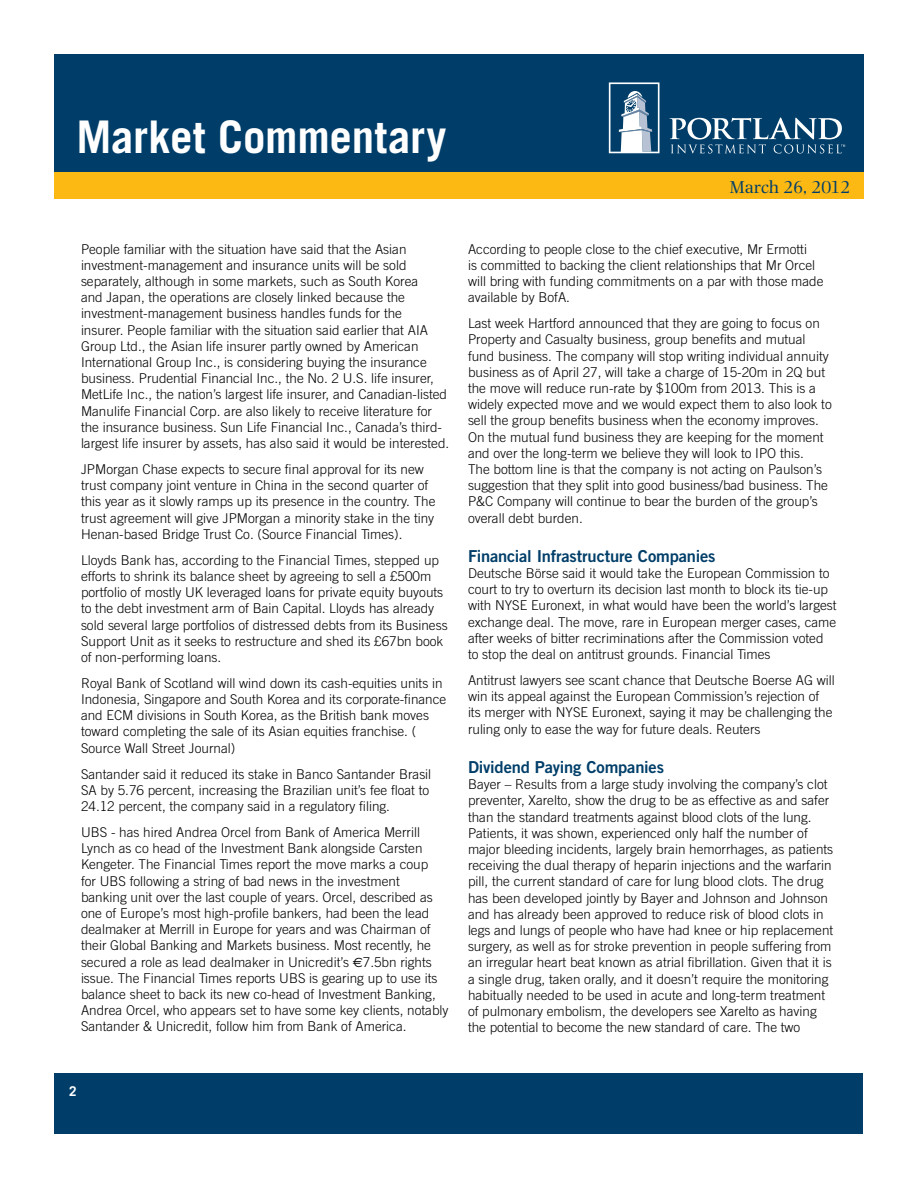
<style>
.page{position:relative;width:918px;height:1188px;background:#fff}
.page>*{position:absolute;margin:0;border:0;box-sizing:border-box;transform-origin:0 0}
.t1{font:700 45px "Trade Gothic";letter-spacing:-.005em;color:#fff}
.t2{font:18px "Photina";letter-spacing:-.025em;color:#003e69}
.t3{font:16.5px "Trade Gothic Bold Two";letter-spacing:-.01em;color:#003e69}
.t4{font:300 13.5px/16.2px "Trade Gothic";color:#000}
.t5{font:700 13.5px "Trade Gothic";color:#fff}
.s1{font-family:"Euro Sans";font-weight:400}
</style>
<div class="page">
<div style="left:55px;top:1073px;width:808px;height:60px;background:#003e69"></div>
<div style="left:54px;top:54px;width:810px;height:142px;background:#003e69"></div>
<svg style="left:609px;top:82px;width:51px;height:71px"></svg>
<svg style="left:670px;top:118px;width:175px;height:35px"></svg>
<div style="left:54px;top:172px;width:810px;height:28px;background:#fdb913"></div>
<h1 class="t1" style="left:76px;top:109px;width:371px">Market Commentary</h1>
<p class="t4" style="left:81px;top:241px;width:370px">People familiar with the situation have said that the Asian investment-management and insurance units will be sold separately, although in some markets, such as South Korea<br>and Japan, the operations are closely linked because the investment-management business handles funds for the<br>insurer. People familiar with the situation said earlier that AIA Group Ltd., the Asian life insurer partly owned by American International Group Inc., is considering buying the insurance business. Prudential Financial Inc., the No. 2 U.S. life insurer, MetLife Inc., the nation’s largest life insurer, and Canadian-listed Manulife Financial Corp. are also likely to receive literature for the insurance business. Sun Life Financial Inc., Canada’s third&shy;largest life insurer by assets, has also said it would be interested.</p>
<p class="t4" style="left:81px;top:461px;width:356px">JPMorgan Chase expects to secure final approval for its new trust company joint venture in China in the second quarter of this year as it slowly ramps up its presence in the country. The trust agreement will give JPMorgan a minority stake in the tiny Henan-based Bridge Trust Co. (Source Financial Times).</p>
<p class="t4" style="left:81px;top:552px;width:368px">Lloyds Bank has, according to the Financial Times, stepped up efforts to shrink its balance sheet by agreeing to sell a £500m portfolio of mostly UK leveraged loans for private equity buyouts to the debt investment arm of Bain Capital. Lloyds has already sold several large portfolios of distressed debts from its Business Support Unit as it seeks to restructure and shed its £67bn book of non-performing loans.</p>
<p class="t4" style="left:81px;top:675px;width:367px">Royal Bank of Scotland will wind down its cash-equities units in Indonesia, Singapore and South Korea and its corporate-finance and ECM divisions in South Korea, as the British bank moves toward completing the sale of its Asian equities franchise. ( Source Wall Street Journal)</p>
<p class="t4" style="left:81px;top:766px;width:352px">Santander said it reduced its stake in Banco Santander Brasil<br>SA by 5.76 percent, increasing the Brazilian unit’s fee float to<br>24.12 percent, the company said in a regulatory filing.</p>
<p class="t4" style="left:81px;top:824px;width:369px">UBS - has hired Andrea Orcel from Bank of America Merrill Lynch as co head of the Investment Bank alongside Carsten Kengeter. The Financial Times report the move marks a coup<br>for UBS following a string of bad news in the investment banking unit over the last couple of years. Orcel, described as one of Europe’s most high-profile bankers, had been the lead dealmaker at Merrill in Europe for years and was Chairman of their Global Banking and Markets business. Most recently, he secured a role as lead dealmaker in Unicredit’s <span class="s1">€</span>7.5bn rights issue. The Financial Times reports UBS is gearing up to use its balance sheet to back its new co-head of Investment Banking, Andrea Orcel, who appears set to have some key clients, notably Santander &amp; Unicredit, follow him from Bank of America.</p>
<h2 class="t2" style="left:730px;top:177px;width:122px">March 26, 2012</h2>
<p class="t4" style="left:468px;top:241px;width:357px">According to people close to the chief executive, Mr Ermotti<br>is committed to backing the client relationships that Mr Orcel will bring with funding commitments on a par with those made available by BofA.</p>
<p class="t4" style="left:468px;top:315px;width:365px">Last week Hartford announced that they are going to focus on Property and Casualty business, group benefits and mutual fund business. The company will stop writing individual annuity business as of April 27, will take a charge of 15-20m in 2Q but the move will reduce run-rate by $100m from 2013. This is a widely expected move and we would expect them to also look to sell the group benefits business when the economy improves.<br>On the mutual fund business they are keeping for the moment and over the long-term we believe they will look to IPO this.<br>The bottom line is that the company is not acting on Paulson’s suggestion that they split into good business/bad business. The P&amp;C Company will continue to bear the burden of the group’s overall debt burden.</p>
<p class="t3" style="left:468px;top:546px;width:249px">Financial Infrastructure Companies</p>
<p class="t4" style="left:468px;top:565px;width:370px">Deutsche Börse said it would take the European Commission to court to try to overturn its decision last month to block its tie-up with NYSE Euronext, in what would have been the world’s largest exchange deal. The move, rare in European merger cases, came after weeks of bitter recriminations after the Commission voted to stop the deal on antitrust grounds. Financial Times</p>
<p class="t4" style="left:468px;top:672px;width:368px">Antitrust lawyers see scant chance that Deutsche Boerse AG will win its appeal against the European Commission’s rejection of its merger with NYSE Euronext, saying it may be challenging the ruling only to ease the way for future deals. Reuters</p>
<p class="t3" style="left:468px;top:757px;width:198px">Dividend Paying Companies</p>
<p class="t4" style="left:468px;top:776px;width:367px">Bayer – Results from a large study involving the company’s clot preventer, Xarelto, show the drug to be as effective as and safer than the standard treatments against blood clots of the lung.<br>Patients, it was shown, experienced only half the number of major bleeding incidents, largely brain hemorrhages, as patients receiving the dual therapy of heparin injections and the warfarin pill, the current standard of care for lung blood clots. The drug has been developed jointly by Bayer and Johnson and Johnson and has already been approved to reduce risk of blood clots in legs and lungs of people who have had knee or hip replacement surgery, as well as for stroke prevention in people suffering from an irregular heart beat known as atrial fibrillation. Given that it is a single drug, taken orally, and it doesn’t require the monitoring habitually needed to be used in acute and long-term treatment of pulmonary embolism, the developers see Xarelto as having the potential to become the new standard of care. The two</p>
<p class="t5" style="left:69px;top:1083px;width:9px">2</p>
</div>
